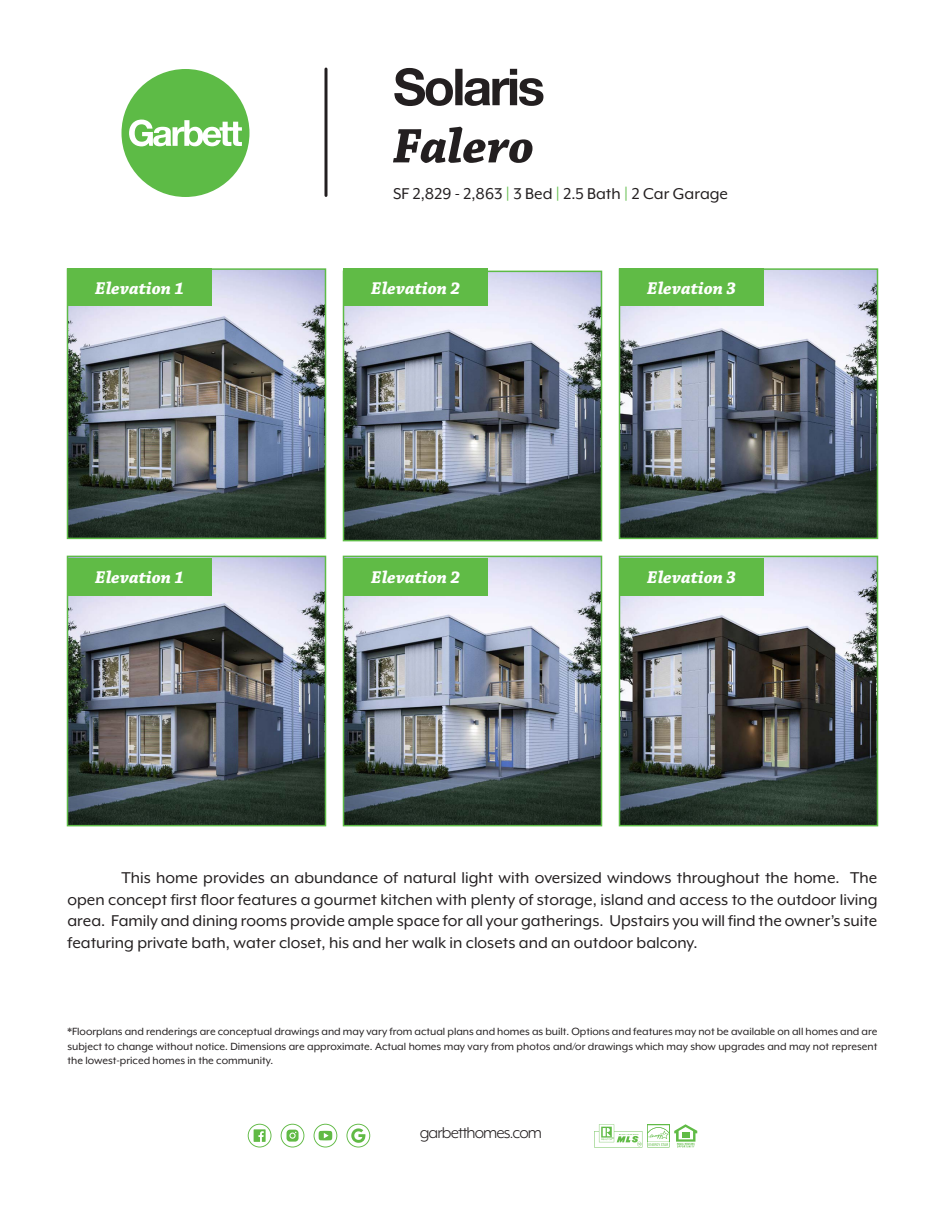
<style>
.page{position:relative;width:945px;height:1215px;background:#fff}
.page>*{position:absolute;margin:0;border:0;box-sizing:border-box;transform-origin:0 0}
.t1{font:italic 700 51px "Chaparral Pro";letter-spacing:-.005em;color:#231f20}
.t2{font:18px/21.6px "Mr Eaves XL Mod OT";color:#231f20;text-align:justify}
.t3{font:italic 700 18px "Chaparral Pro";color:#fff}
.t4{font:18px "Mr Eaves XL Mod OT";letter-spacing:-.05em;color:#231f20}
.t5{font:12px/14.4px "Mr Eaves XL Mod OT";color:#231f20;text-align:justify}
.s1{color:#5dbb46}
</style>
<div class="page">
<div style="left:122px;top:69px;width:127px;height:128px;background:#5dbb46;border-radius:50%"></div>
<svg style="left:129px;top:120px;width:113px;height:26px"></svg>
<hr style="left:325px;top:69px;width:3px;height:126px;background:#231f20">
<svg style="left:394px;top:68px;width:149px;height:38px"></svg>
<img style="left:70px;top:271px;width:253px;height:265px">
<div style="left:67px;top:268px;width:259px;height:271px;border:2px solid #5dbb46"></div>
<img style="left:70px;top:559px;width:253px;height:264px">
<div style="left:67px;top:556px;width:259px;height:270px;border:2px solid #5dbb46"></div>
<img style="left:346px;top:559px;width:253px;height:264px">
<div style="left:343px;top:556px;width:259px;height:270px;border:2px solid #5dbb46"></div>
<img style="left:346px;top:274px;width:253px;height:264px">
<div style="left:343px;top:271px;width:259px;height:270px;border:2px solid #5dbb46"></div>
<img style="left:622px;top:271px;width:253px;height:265px">
<div style="left:619px;top:268px;width:259px;height:271px;border:2px solid #5dbb46"></div>
<img style="left:622px;top:559px;width:253px;height:264px">
<div style="left:619px;top:556px;width:259px;height:270px;border:2px solid #5dbb46"></div>
<svg style="left:594px;top:1124px;width:103px;height:24px"></svg>
<svg style="left:248px;top:1124px;width:23px;height:23px"></svg>
<svg style="left:314px;top:1124px;width:23px;height:23px"></svg>
<svg style="left:346px;top:1124px;width:24px;height:23px"></svg>
<svg style="left:281px;top:1124px;width:23px;height:23px"></svg>
<div style="left:68px;top:268px;width:144px;height:38px;background:#60bb46"></div>
<div style="left:68px;top:558px;width:144px;height:38px;background:#60bb46"></div>
<div style="left:344px;top:558px;width:144px;height:38px;background:#60bb46"></div>
<div style="left:344px;top:268px;width:144px;height:38px;background:#60bb46"></div>
<div style="left:620px;top:268px;width:144px;height:38px;background:#60bb46"></div>
<div style="left:620px;top:558px;width:144px;height:38px;background:#60bb46"></div>
<p class="t3" style="left:95px;top:278px;width:91px">Elevation 1</p>
<p class="t1" style="left:393px;top:116px;width:143px">Falero</p>
<p class="t2" style="left:393px;top:182px;width:336px">SF 2,829 - 2,863 <span class="s1">|</span> 3 Bed <span class="s1">|</span> 2.5 Bath <span class="s1">|</span> 2 Car Garage</p>
<p class="t3" style="left:371px;top:278px;width:91px">Elevation 2</p>
<p class="t3" style="left:647px;top:278px;width:91px">Elevation 3</p>
<p class="t3" style="left:95px;top:567px;width:91px">Elevation 1</p>
<p class="t3" style="left:371px;top:567px;width:91px">Elevation 2</p>
<p class="t3" style="left:647px;top:567px;width:91px">Elevation 3</p>
<p class="t2" style="left:68px;top:867px;width:812px;text-indent:54px">This home provides an abundance of natural light with oversized windows throughout the home. The open concept first floor features a gourmet kitchen with plenty of storage, island and access to the outdoor living area. Family and dining rooms provide ample space for all your gatherings. Upstairs you will find the owner’s suite featuring private bath, water closet, his and her walk in closets and an outdoor balcony.</p>
<p class="t5" style="left:68px;top:1024px;width:812px">*Floorplans and renderings are conceptual drawings and may vary from actual plans and homes as built. Options and features may not be available on all homes and are subject to change without notice. Dimensions are approximate. Actual homes may vary from photos and/or drawings which may show upgrades and may not represent the lowest-priced homes in the community.</p>
<p class="t4" style="left:420px;top:1123px;width:124px">garbetthomes.com</p>
</div>
